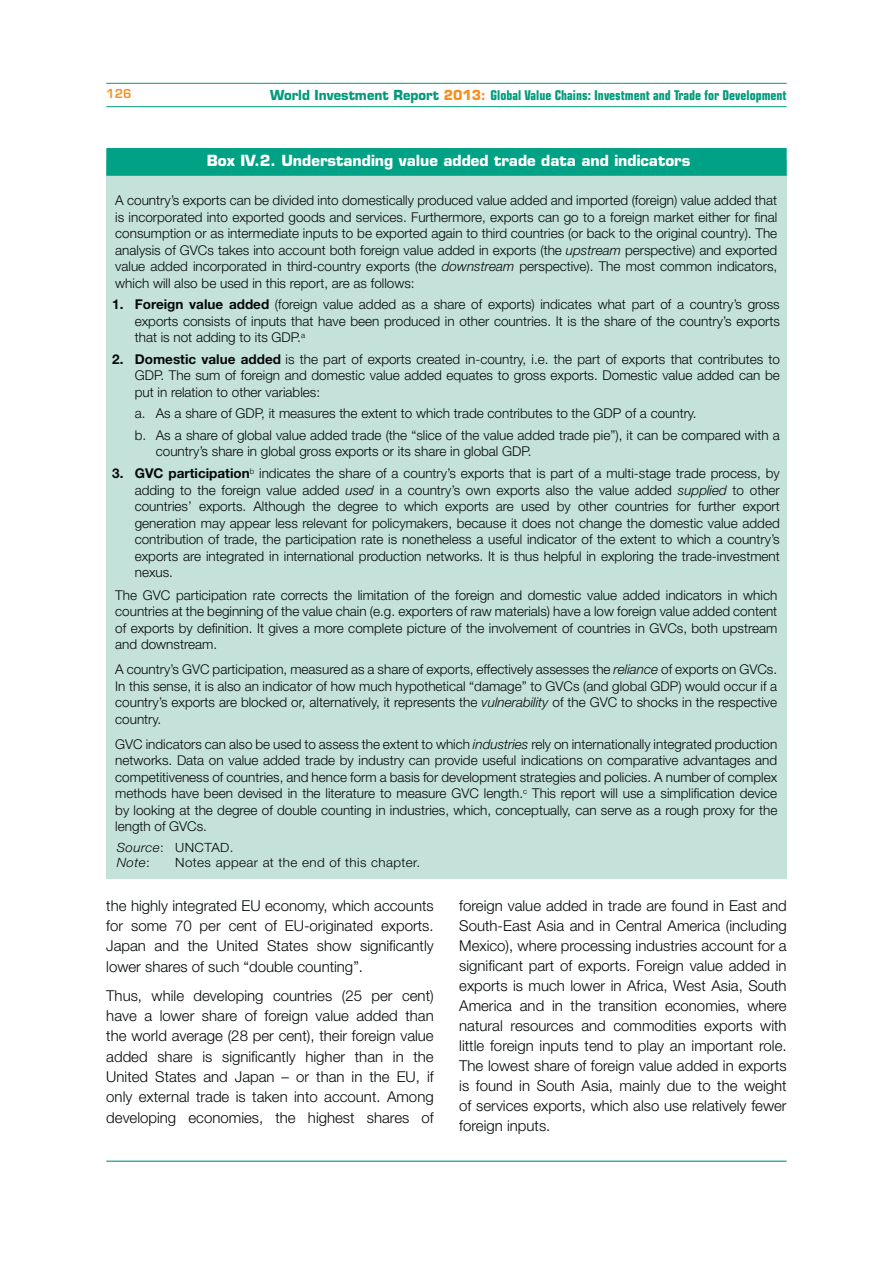
<style>
.page{position:relative;width:893px;height:1263px;background:#fff}
.page>*{position:absolute;margin:0;border:0;box-sizing:border-box;transform-origin:0 0}
.t1{font:300 15px/20px "Helvetica Neue LT Std";color:#040809;text-align:justify}
.t2{font:700 15px "Eurostile LT Std";color:#fff}
.t3{font:300 13.5px/16.5px "Helvetica Neue LT Std";color:#040809;text-align:justify}
.t4{font:700 condensed 13.5px "Eurostile LT Std";color:#009b7b;scale:.96 1}
.t5{font:300 12.75px "Helvetica Neue LT Std";letter-spacing:.03em;color:#040809;scale:1.05 1}
.t6{font:italic 300 12.75px/15px "Helvetica Neue LT Std";color:#040809;scale:1.05 1}
.t7{font:600 12px "Eurostile LT Std";color:#f78f1e}
.s1{font-stretch:normal}
.s2{font-stretch:normal;color:#f78f1e}
.s3{font-style:italic}
.s4{font-weight:700}
.s5{font-style:normal}
</style>
<div class="page">
<hr style="left:106px;top:106px;width:681px;height:1px;background:#009b7b">
<hr style="left:106px;top:1161px;width:681px;height:1px;background:#009b7b">
<hr style="left:106px;top:83px;width:681px;height:1px;background:#009b7b">
<div style="left:106px;top:160px;width:681px;height:719px;background:#c5e2da"></div>
<div style="left:106px;top:148px;width:681px;height:28px;background:#00a184"></div>
<p class="t7" style="left:106px;top:87px;width:27px">126</p>
<p class="t4" style="left:270px;top:89px;width:540px"><span class="s1">World Investment Report</span> <span class="s2">2013:</span> Global Value Chains: Investment and Trade for Development</p>
<p class="t2" style="left:207px;top:155px;width:485px">Box IV.2. Understanding value added trade data and indicators</p>
<p class="t3" style="left:115px;top:193px;width:663px">A country’s exports can be divided into domestically produced value added and imported (foreign) value added that is incorporated into exported goods and services. Furthermore, exports can go to a foreign market either for final consumption or as intermediate inputs to be exported again to third countries (or back to the original country). The analysis of GVCs takes into account both foreign value added in exports (the <span class="s3">upstream</span> perspective) and exported value added incorporated in third-country exports (the <span class="s3">downstream</span> perspective). The most common indicators, which will also be used in this report, are as follows:</p>
<p class="t3" style="left:135px;top:297px;width:646px;text-indent:-23px"><span class="s4">1. Foreign value added</span> (foreign value added as a share of exports) indicates what part of a country’s gross exports consists of inputs that have been produced in other countries. It is the share of the country’s exports that is not adding to its GDP.<sup>a</sup></p>
<p class="t3" style="left:135px;top:352px;width:647px;text-indent:-23px"><span class="s4">2. Domestic value added</span> is the part of exports created in-country, i.e. the part of exports that contributes to GDP. The sum of foreign and domestic value added equates to gross exports. Domestic value added can be put in relation to other variables:</p>
<p class="t3" style="left:135px;top:404px;width:646px;line-height:21.6px">a. As a share of GDP, it measures the extent to which trade contributes to the GDP of a country.<br>b. As a share of global value added trade (the “slice of the value added trade pie”), it can be compared with a</p>
<p class="t3" style="left:156px;top:445px;width:377px">country’s share in global gross exports or its share in global GDP.</p>
<p class="t3" style="left:135px;top:466px;width:646px;text-indent:-22px"><span class="s4">3. GVC participation</span><sup>b</sup> indicates the share of a country’s exports that is part of a multi-stage trade process, by adding to the foreign value added <span class="s3">used</span> in a country’s own exports also the value added <span class="s3">supplied</span> to other countries’ exports. Although the degree to which exports are used by other countries for further export generation may appear less relevant for policymakers, because it does not change the domestic value added contribution of trade, the participation rate is nonetheless a useful indicator of the extent to which a country’s exports are integrated in international production networks. It is thus helpful in exploring the trade-investment nexus.</p>
<p class="t3" style="left:115px;top:588px;width:663px">The GVC participation rate corrects the limitation of the foreign and domestic value added indicators in which countries at the beginning of the value chain (e.g. exporters of raw materials) have a low foreign value added content of exports by definition. It gives a more complete picture of the involvement of countries in GVCs, both upstream and downstream.</p>
<p class="t3" style="left:115px;top:662px;width:663px">A country’s GVC participation, measured as a share of exports, effectively assesses the <span class="s3">reliance</span> of exports on GVCs.<br>In this sense, it is also an indicator of how much hypothetical “damage” to GVCs (and global GDP) would occur if a country’s exports are blocked or, alternatively, it represents the <span class="s3">vulnerability</span> of the GVC to shocks in the respective country.</p>
<p class="t3" style="left:115px;top:737px;width:663px">GVC indicators can also be used to assess the extent to which <span class="s3">industries</span> rely on internationally integrated production networks. Data on value added trade by industry can provide useful indications on comparative advantages and competitiveness of countries, and hence form a basis for development strategies and policies. A number of complex methods have been devised in the literature to measure GVC length.<sup>c</sup> This report will use a simplification device by looking at the degree of double counting in industries, which, conceptually, can serve as a rough proxy for the length of GVCs.</p>
<p class="t6" style="left:117px;top:841px;width:113px">Source<span class="s5">: UNCTAD.<br></span>Note<span class="s5">:</span></p>
<p class="t5" style="left:175px;top:858px;width:235px">Notes appear at the end of this chapter.</p>
<p class="t1" style="left:106px;top:897px;width:329px">the highly integrated EU economy, which accounts for some 70 per cent of EU-originated exports.<br>Japan and the United States show significantly lower shares of such “double counting”.</p>
<p class="t1" style="left:106px;top:986px;width:329px">Thus, while developing countries (25 per cent) have a lower share of foreign value added than the world average (28 per cent), their foreign value added share is significantly higher than in the United States and Japan – or than in the EU, if only external trade is taken into account. Among developing economies, the highest shares of</p>
<p class="t1" style="left:459px;top:897px;width:329px">foreign value added in trade are found in East and South-East Asia and in Central America (including Mexico), where processing industries account for a significant part of exports. Foreign value added in exports is much lower in Africa, West Asia, South America and in the transition economies, where natural resources and commodities exports with little foreign inputs tend to play an important role.<br>The lowest share of foreign value added in exports is found in South Asia, mainly due to the weight of services exports, which also use relatively fewer foreign inputs.</p>
</div>
